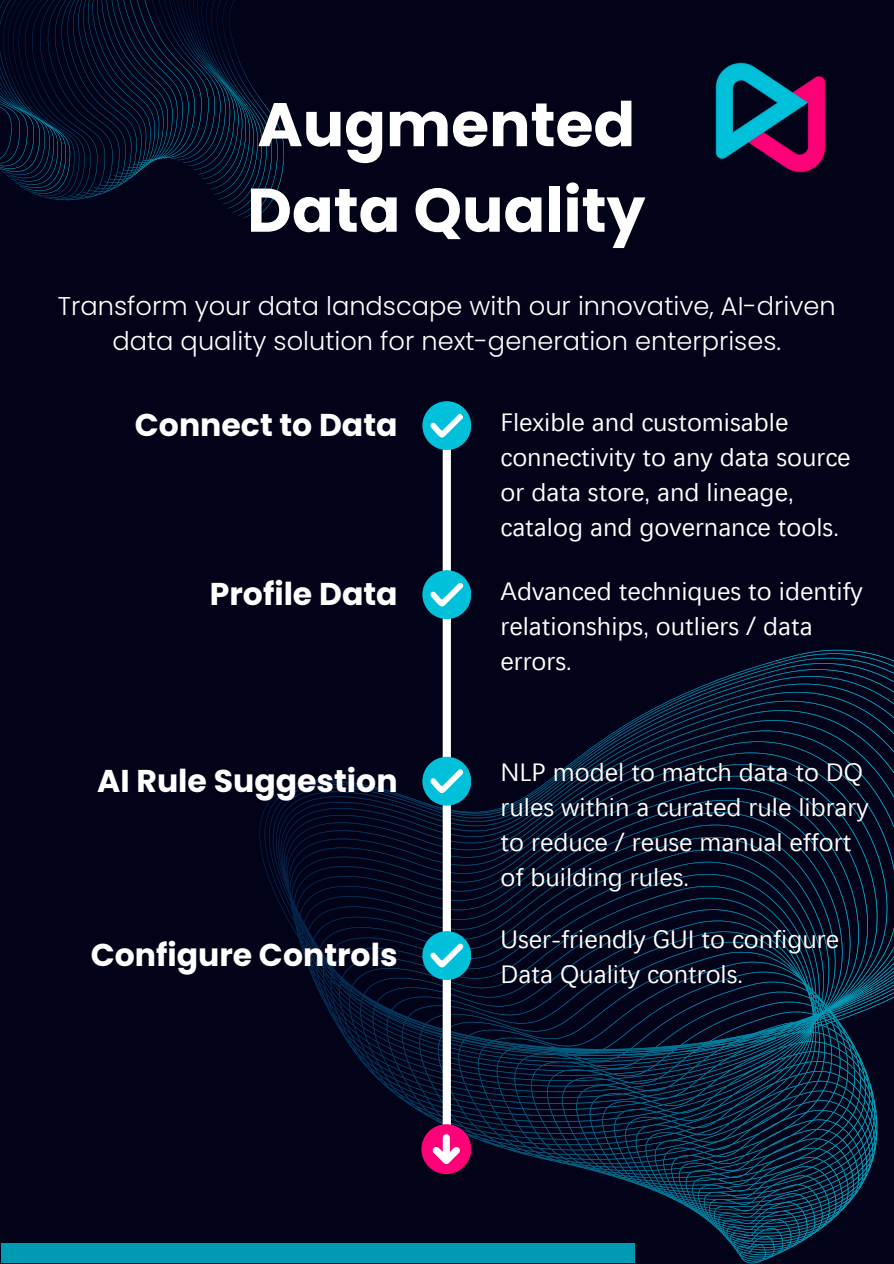
<style>
.page{position:relative;width:894px;height:1264px;background:#fff}
.page>*{position:absolute;margin:0;border:0;box-sizing:border-box;transform-origin:0 0}
.t1{font:700 61.5px/85.5px "Poppins";color:#fff}
.t2{font:700 31.5px "Poppins";color:#fff}
.t3{font:300 25.65px/34.8px "Poppins";color:#fff;text-align:center}
.t4{font:25.5px/34.8px "Nirmala UI";color:#fff}
</style>
<div class="page">
<div style="left:0;top:0;width:893px;height:1263px;background:#020219"></div>
<svg style="left:259px;top:649px;width:634px;height:614px"></svg>
<svg style="left:0;top:0;width:284px;height:219px"></svg>
<img style="left:715px;top:62px;width:111px;height:111px">
<div style="left:1px;top:1243px;width:633px;height:20px;background:#009ab3"></div>
<div style="left:442px;top:417px;width:9px;height:745px;background:#fff;border-radius:4px"></div>
<svg style="left:422px;top:401px;width:48px;height:48px"></svg>
<svg style="left:422px;top:570px;width:48px;height:48px"></svg>
<svg style="left:422px;top:756px;width:48px;height:49px"></svg>
<svg style="left:422px;top:931px;width:48px;height:48px"></svg>
<svg style="left:421px;top:1124px;width:50px;height:49px"></svg>
<h1 class="t1" style="left:247px;top:82px;width:399px">Augmented<br>Data Quality</h1>
<p class="t3" style="left:58px;top:288px;width:779px">Transform your data landscape with our innovative, AI-driven data quality solution for next-generation enterprises.</p>
<p class="t2" style="left:135px;top:403px;width:264px">Connect to Data</p>
<p class="t4" style="left:500px;top:403px;width:351px">Flexible and customisable connectivity to any data source or data store, and lineage, catalog and governance tools.</p>
<p class="t2" style="left:210px;top:572px;width:189px">Profile Data</p>
<p class="t4" style="left:500px;top:572px;width:364px">Advanced techniques to identify relationships, outliers / data errors.</p>
<p class="t2" style="left:97px;top:758px;width:302px">AI Rule Suggestion</p>
<h2 class="t2" style="left:91px;top:933px;width:308px">Configure Controls</h2>
<p class="t4" style="left:500px;top:753px;width:369px">NLP model to match data to DQ rules within a curated rule library to reduce / reuse manual effort of building rules.</p>
<h2 class="t4" style="left:500px;top:919px;width:340px">User-friendly GUI to configure<br>Data Quality controls.</h2>
</div>
